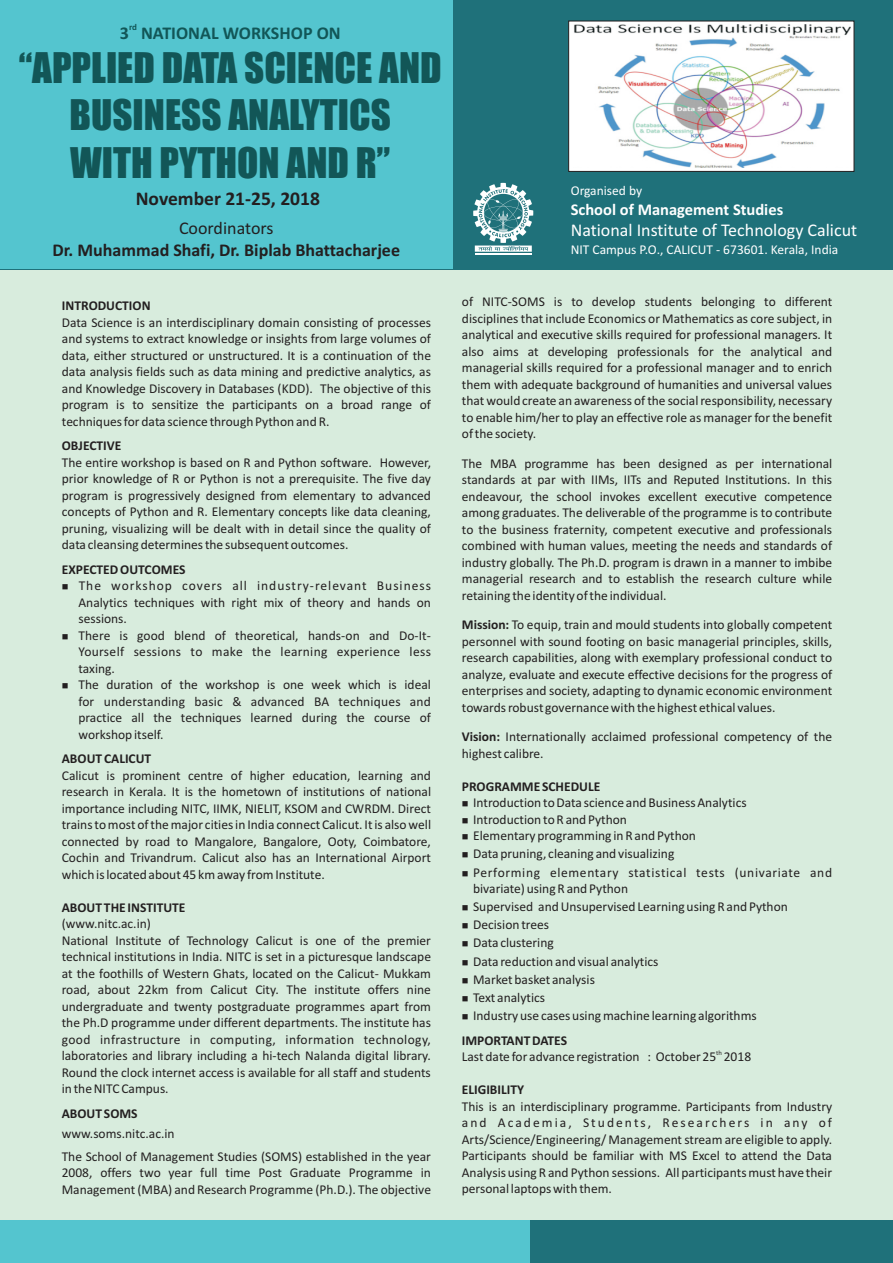
<style>
.page{position:relative;width:893px;height:1263px;background:#d8ecdd}
.page>*{position:absolute;margin:0;border:0;box-sizing:border-box;transform-origin:0 0}
.t1{font:39px/47.5px "Impact";color:#125657;text-align:center}
.t2{font:700 19.5px "Calibri";color:#231f20}
.t3{font:700 18px "Calibri";color:#231f20}
.t4{font:18px "Calibri";color:#fff}
.t5{font:700 18px "Calibri";color:#125657}
.t6{font:18px "Calibri";color:#231f20}
.t7{font:700 16.5px "Calibri";color:#fff}
.t8{font:13.5px/16.5px "Calibri";color:#231f20;text-align:justify}
.t9{font:700 13.5px "Calibri";color:#231f20}
.t10{font:13.5px/18.1px "Calibri";letter-spacing:.04em;color:#231f20}
.t11{font:13.5px "Calibri";color:#fff}
.t12{font:9px/18.1px "Wingdings";color:#231f20;text-align:justify}
.t13{font:700 9px "Calibri";color:#125657}
.t14{font:6.75px "Calibri";color:#231f20}
.s1{font-weight:700}
</style>
<div class="page">
<div style="left:0;top:0;width:892px;height:269px;background:#1f717a"></div>
<svg style="left:568px;top:20px;width:287px;height:152px;background:#c3c7c8"></svg>
<hr style="left:475px;top:253px;width:57px;height:1px;background:#fff">
<svg style="left:473px;top:183px;width:60px;height:69px"></svg>
<div style="left:0;top:0;width:452px;height:269px;background:#54c5cf"></div>
<img style="left:573px;top:25px;width:277px;height:142px">
<div style="left:0;top:1220px;width:892px;height:43px;background:#1f717a"></div>
<div style="left:0;top:1220px;width:529px;height:43px;background:#54c5cf"></div>
<p class="t13" style="left:129px;top:23px;width:10px">rd</p>
<h3 class="t5" style="left:120px;top:25px;width:222px">3 NATIONAL WORKSHOP ON</h3>
<h1 class="t1" style="left:19px;top:46px;width:424px">“APPLIED DATA SCIENCE AND<br>BUSINESS ANALYTICS<br>WITH PYTHON AND R”</h1>
<h2 class="t2" style="left:136px;top:191px;width:186px">November 21-25, 2018</h2>
<h3 class="t6" style="left:179px;top:220px;width:96px">Coordinators</h3>
<h3 class="t3" style="left:52px;top:242px;width:349px">Dr. Muhammad Shafi, Dr. Biplab Bhattacharjee</h3>
<p class="t9" style="left:62px;top:300px;width:90px">INTRODUCTION</p>
<p class="t8" style="left:62px;top:315px;width:371px">Data Science is an interdisciplinary domain consisting of processes and systems to extract knowledge or insights from large volumes of data, either structured or unstructured. It is a continuation of the data analysis fields such as data mining and predictive analytics, as and Knowledge Discovery in Databases (KDD). The objective of this program is to sensitize the participants on a broad range of techniques for data science through Python and R.</p>
<p class="t9" style="left:62px;top:440px;width:61px">OBJECTIVE</p>
<p class="t8" style="left:62px;top:455px;width:371px">The entire workshop is based on R and Python software. However, prior knowledge of R or Python is not a prerequisite. The five day program is progressively designed from elementary to advanced concepts of Python and R. Elementary concepts like data cleaning, pruning, visualizing will be dealt with in detail since the quality of data cleansing determines the subsequent outcomes.</p>
<p class="t9" style="left:62px;top:564px;width:125px">EXPECTED OUTCOMES</p>
<p class="t8" style="left:78px;top:579px;width:354px;text-align:left">The workshop covers all industry-relevant Business Analytics techniques with right mix of theory and hands on sessions.<br>There is good blend of theoretical, hands-on and Do-It-Yourself sessions to make the learning experience less taxing.<br>The duration of the workshop is one week which is ideal for understanding basic &amp; advanced BA techniques and practice all the techniques learned during the course of workshop itself.</p>
<p class="t9" style="left:62px;top:753px;width:91px">ABOUT CALICUT</p>
<p class="t8" style="left:62px;top:768px;width:371px">Calicut is prominent centre of higher education, learning and research in Kerala. It is the hometown of institutions of national importance including NITC, IIMK, NIELIT, KSOM and CWRDM. Direct trains to most of the major cities in India connect Calicut. It is also well connected by road to Mangalore, Bangalore, Ooty, Coimbatore, Cochin and Trivandrum. Calicut also has an International Airport which is located about 45 km away from Institute.</p>
<p class="t9" style="left:62px;top:901px;width:125px">ABOUT THE INSTITUTE</p>
<p class="t8" style="left:62px;top:916px;width:371px;text-align:left">(www.nitc.ac.in)<br>National Institute of Technology Calicut is one of the premier technical institutions in India. NITC is set in a picturesque landscape at the foothills of Western Ghats, located on the Calicut- Mukkam road, about 22km from Calicut City. The institute offers nine undergraduate and twenty postgraduate programmes apart from the Ph.D programme under different departments. The institute has good infrastructure in computing, information technology, laboratories and library including a hi-tech Nalanda digital library.<br>Round the clock internet access is available for all staff and students in the NITC Campus.</p>
<p class="t9" style="left:62px;top:1107px;width:77px">ABOUT SOMS</p>
<p class="t8" style="left:62px;top:1122px;width:371px;line-height:23.1px">www.soms.nitc.ac.in<br>The School of Management Studies (SOMS) established in the year</p>
<p class="t8" style="left:62px;top:1165px;width:371px">2008, offers two year full time Post Graduate Programme in<br>Management (MBA) and Research Programme (Ph.D.). The objective</p>
<p class="t12" style="left:62px;top:579px;width:42px">■</p>
<p class="t12" style="left:62px;top:628px;width:42px">■</p>
<p class="t12" style="left:62px;top:678px;width:42px">■</p>
<p class="t11" style="left:571px;top:185px;width:73px">Organised by</p>
<p class="t7" style="left:571px;top:202px;width:214px">School of Management Studies</p>
<h3 class="t4" style="left:571px;top:223px;width:288px">National Institute of Technology Calicut</h3>
<p class="t11" style="left:571px;top:244px;width:269px">NIT Campus P.O., CALICUT - 673601. Kerala, India</p>
<p class="t8" style="left:462px;top:295px;width:372px">of NITC-SOMS is to develop students belonging to different disciplines that include Economics or Mathematics as core subject, in analytical and executive skills required for professional managers. It also aims at developing professionals for the analytical and managerial skills required for a professional manager and to enrich them with adequate background of humanities and universal values that would create an awareness of the social responsibility, necessary to enable him/her to play an effective role as manager for the benefit of the society.</p>
<p class="t8" style="left:462px;top:456px;width:372px">The MBA programme has been designed as per international standards at par with IIMs, IITs and Reputed Institutions. In this endeavour, the school invokes excellent executive competence among graduates. The deliverable of the programme is to contribute to the business fraternity, competent executive and professionals combined with human values, meeting the needs and standards of industry globally. The Ph.D. program is drawn in a manner to imbibe managerial research and to establish the research culture while retaining the identity of the individual.</p>
<p class="t8" style="left:462px;top:618px;width:372px"><span class="s1">Mission:</span> To equip, train and mould students into globally competent personnel with sound footing on basic managerial principles, skills, research capabilities, along with exemplary professional conduct to analyze, evaluate and execute effective decisions for the progress of enterprises and society, adapting to dynamic economic environment towards robust governance with the highest ethical values.</p>
<p class="t8" style="left:462px;top:730px;width:372px"><span class="s1">Vision:</span> Internationally acclaimed professional competency of the highest calibre.</p>
<p class="t9" style="left:462px;top:781px;width:140px">PROGRAMME SCHEDULE</p>
<p class="t8" style="left:473px;top:796px;width:275px;text-align:left">Introduction to Data science and Business Analytics<br>Introduction to R and Python<br>Elementary programming in R and Python</p>
<p class="t10" style="left:473px;top:846px;width:360px">Data pruning, cleaning and visualizing<br>Performing elementary statistical tests (univariate and</p>
<p class="t8" style="left:473px;top:880px;width:316px;line-height:18.1px;text-align:left">bivariate) using R and Python<br>Supervised and Unsupervised Learning using R and Python<br>Decision trees<br>Data clustering<br>Data reduction and visual analytics<br>Market basket analysis<br>Text analytics<br>Industry use cases using machine learning algorithms</p>
<p class="t9" style="left:462px;top:1034px;width:107px">IMPORTANT DATES</p>
<p class="t14" style="left:716px;top:1049px;width:7px">th</p>
<p class="t8" style="left:462px;top:1050px;width:291px">Last date for advance registration : October 25 2018</p>
<p class="t9" style="left:462px;top:1084px;width:64px">ELIGIBILITY</p>
<p class="t8" style="left:462px;top:1099px;width:372px">This is an interdisciplinary programme. Participants from Industry and Academia, Students, Researchers in any of Arts/Science/Engineering/ Management stream are eligible to apply.<br>Participants should be familiar with MS Excel to attend the Data Analysis using R and Python sessions. All participants must have their personal laptops with them.</p>
<p class="t12" style="left:462px;top:796px;width:42px;line-height:16.5px">■ ■ ■</p>
<p class="t12" style="left:462px;top:899px;width:42px">■ ■ ■ ■ ■ ■ ■</p>
</div>
